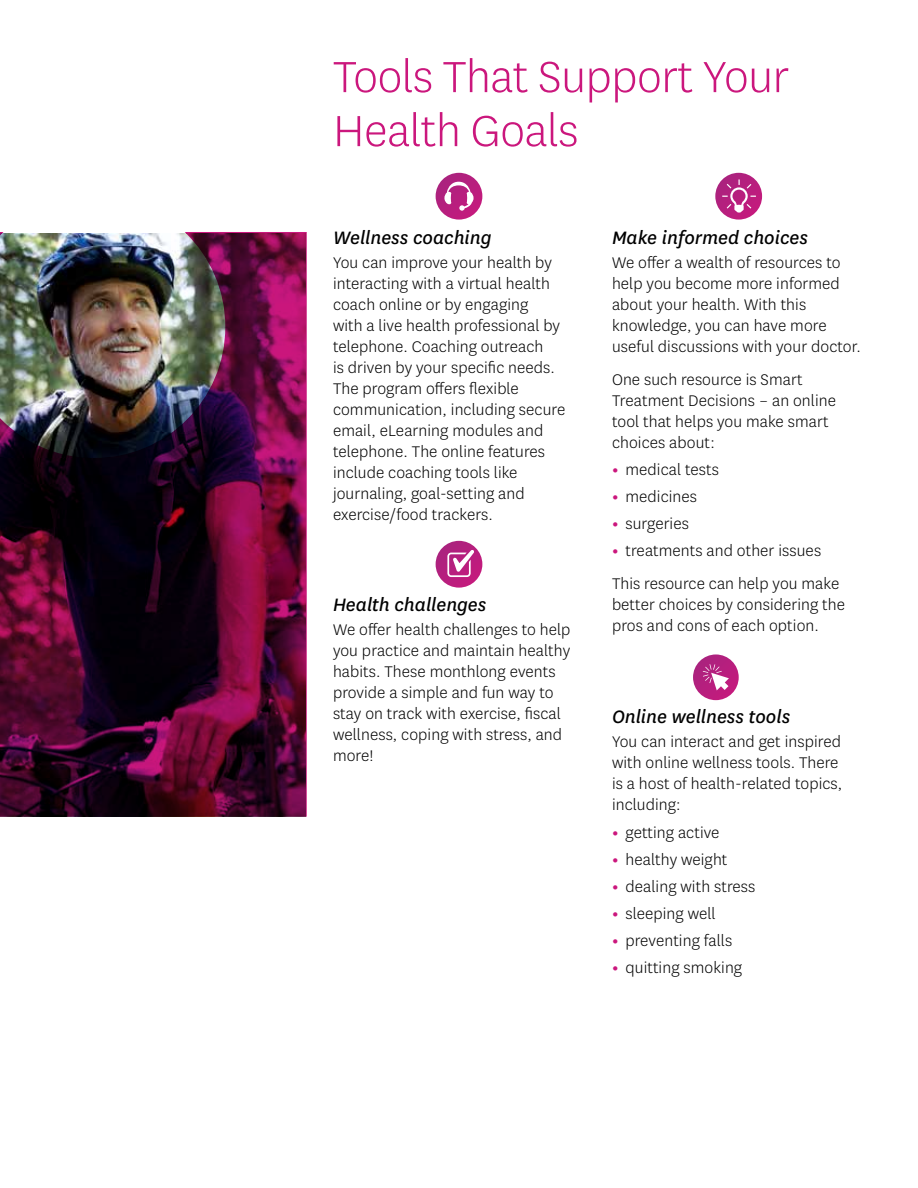
<style>
.page{position:relative;width:918px;height:1188px;background:#fff}
.page>*{position:absolute;margin:0;border:0;box-sizing:border-box;transform-origin:0 0}
.t1{font:300 51px/54px "Centene Sans";letter-spacing:-.01em;color:#cb177d}
.t2{font:italic 21px "Centene Sans";color:#000}
.t3{font:300 18px/21px "Centene Sans";letter-spacing:.005em;color:#000}
.s1{font-weight:700;color:#cb177d}
</style>
<div class="page">
<div style="left:436px;top:541px;width:46px;height:47px;background:#b71f7e;border-radius:23px"></div>
<svg style="left:447px;top:550px;width:27px;height:27px"></svg>
<svg style="left:715px;top:173px;width:47px;height:47px"></svg>
<svg style="left:722px;top:179px;width:34px;height:34px"></svg>
<svg style="left:436px;top:173px;width:46px;height:47px"></svg>
<svg style="left:444px;top:182px;width:30px;height:29px"></svg>
<img style="left:0;top:232px;width:307px;height:585px">
<svg style="left:693px;top:654px;width:46px;height:46px"></svg>
<svg style="left:703px;top:664px;width:26px;height:26px"></svg>
<h2 class="t1" style="left:333px;top:48px;width:458px">Tools That Support Your<br>Health Goals</h2>
<h3 class="t2" style="left:333px;top:224px;width:160px">Wellness coaching</h3>
<p class="t3" style="left:333px;top:251px;width:234px">You can improve your health by interacting with a virtual health coach online or by engaging<br>with a live health professional by telephone. Coaching outreach<br>is driven by your specific needs.<br>The program offers flexible communication, including secure email, eLearning modules and telephone. The online features include coaching tools like journaling, goal-setting and exercise/food trackers.</p>
<h3 class="t2" style="left:333px;top:591px;width:155px">Health challenges</h3>
<p class="t3" style="left:333px;top:618px;width:239px">We offer health challenges to help you practice and maintain healthy habits. These monthlong events provide a simple and fun way to stay on track with exercise, fiscal wellness, coping with stress, and more!</p>
<h3 class="t2" style="left:612px;top:224px;width:197px">Make informed choices</h3>
<p class="t3" style="left:612px;top:251px;width:251px">We offer a wealth of resources to help you become more informed about your health. With this knowledge, you can have more useful discussions with your doctor.</p>
<p class="t3" style="left:612px;top:368px;width:226px">One such resource is Smart<br>Treatment Decisions – an online tool that helps you make smart choices about:</p>
<p class="t3" style="left:612px;top:459px;width:108px"><span class="s1">•</span> medical tests</p>
<p class="t3" style="left:612px;top:486px;width:87px"><span class="s1">•</span> medicines</p>
<p class="t3" style="left:612px;top:513px;width:78px"><span class="s1">•</span> surgeries</p>
<p class="t3" style="left:612px;top:540px;width:211px"><span class="s1">•</span> treatments and other issues</p>
<p class="t3" style="left:612px;top:573px;width:235px">This resource can help you make better choices by considering the pros and cons of each option.</p>
<h3 class="t2" style="left:612px;top:703px;width:180px">Online wellness tools</h3>
<p class="t3" style="left:612px;top:730px;width:232px">You can interact and get inspired with online wellness tools. There is a host of health-related topics, including:</p>
<p class="t3" style="left:612px;top:821px;width:109px"><span class="s1">•</span> getting active</p>
<p class="t3" style="left:612px;top:848px;width:117px"><span class="s1">•</span> healthy weight</p>
<p class="t3" style="left:612px;top:875px;width:145px"><span class="s1">•</span> dealing with stress</p>
<p class="t3" style="left:612px;top:902px;width:105px"><span class="s1">•</span> sleeping well</p>
<p class="t3" style="left:612px;top:929px;width:122px"><span class="s1">•</span> preventing falls</p>
<p class="t3" style="left:612px;top:956px;width:132px"><span class="s1">•</span> quitting smoking</p>
</div>
